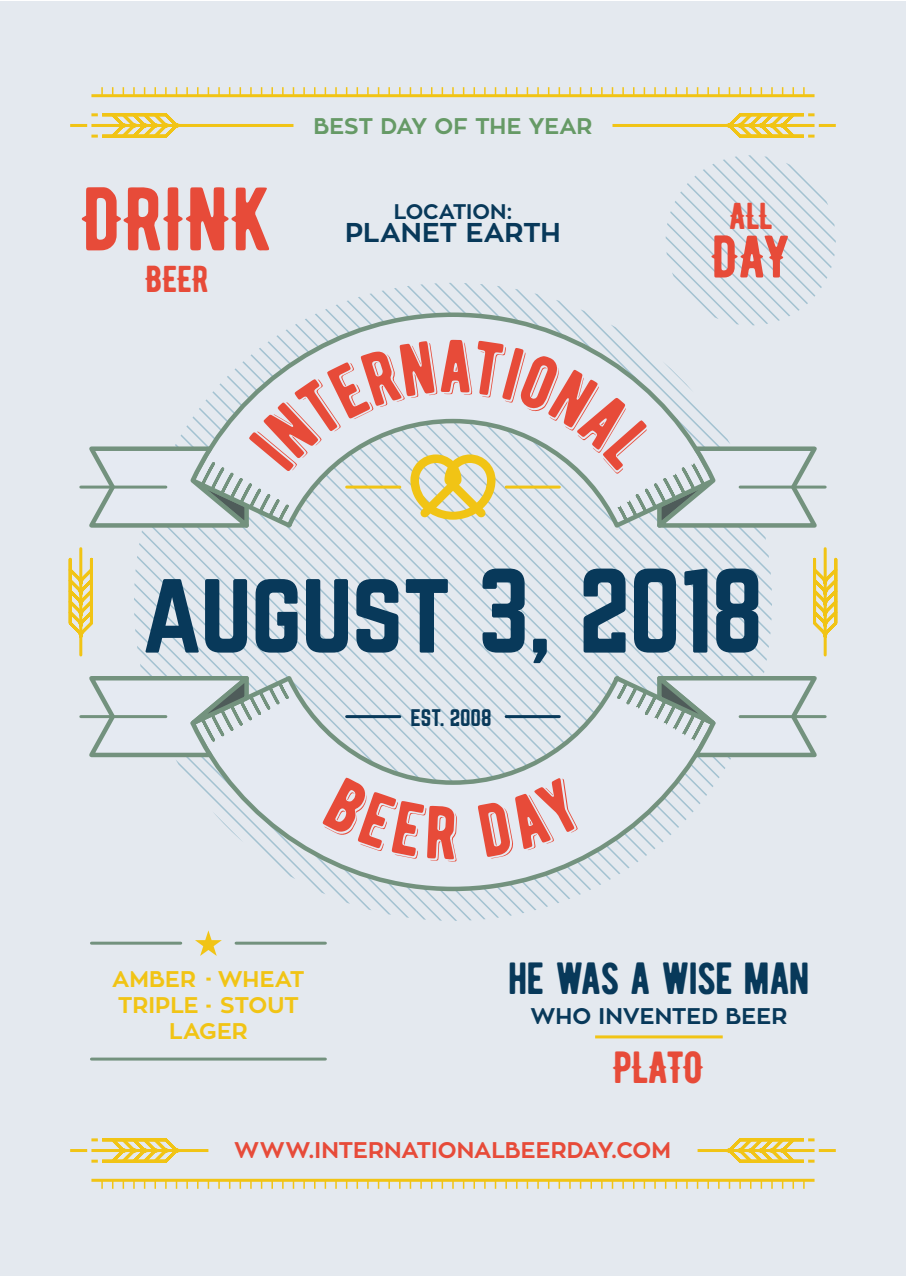
<style>
.page{position:relative;width:906px;height:1276px;background:#fff}
.page>*{position:absolute;margin:0;border:0;box-sizing:border-box;transform-origin:0 0}
.t1{font:105px "Norwester";letter-spacing:-.02em;color:#08395a}
.t2{font:90px "BERNIERREGULAR";letter-spacing:-.005em;color:#e74b39}
.t3{font:60px "BERNIERREGULAR";color:#e74b39}
.t4{font:45px "BERNIERREGULAR";letter-spacing:-.015em;color:#08395a}
.t5{font:45px "BERNIERREGULAR";letter-spacing:-.035em;color:#e74b39}
.t6{font:37.5px "BERNIERREGULAR";letter-spacing:-.01em;color:#e74b39}
.t7{font:700 27px "Zona Pro";letter-spacing:-.005em;color:#08395a}
.t8{font:700 22.5px "Zona Pro";color:#e74b39}
.t9{font:700 22.5px/26.2px "Zona Pro";color:#f1c415;text-align:center}
.t10{font:700 22.5px "Zona Pro";color:#669a66}
.t11{font:700 22.5px "Zona Pro";color:#08395a}
.t12{font:700 21px "Zona Pro";letter-spacing:-.01em;color:#08395a}
.t13{font:21px "Norwester";letter-spacing:-.005em;color:#08395a}
</style>
<div class="page">
<div style="left:0;top:2px;width:905px;height:1274px;background:#e4e9ef"></div>
<svg style="left:134px;top:283px;width:638px;height:638px"></svg>
<hr style="left:91px;top:124px;width:202px;height:3px;background:#f1c415">
<svg style="left:91px;top:113px;width:89px;height:25px"></svg>
<hr style="left:70px;top:124px;width:17px;height:3px;background:#f1c415">
<hr style="left:612px;top:124px;width:202px;height:3px;background:#f1c415">
<svg style="left:726px;top:113px;width:88px;height:25px"></svg>
<hr style="left:819px;top:124px;width:17px;height:3px;background:#f1c415">
<svg style="left:452px;top:87px;width:2px;height:7px"></svg>
<svg style="left:441px;top:87px;width:2px;height:7px"></svg>
<svg style="left:420px;top:87px;width:2px;height:7px"></svg>
<svg style="left:388px;top:87px;width:2px;height:7px"></svg>
<svg style="left:367px;top:87px;width:2px;height:7px"></svg>
<svg style="left:356px;top:87px;width:2px;height:7px"></svg>
<svg style="left:335px;top:87px;width:2px;height:7px"></svg>
<svg style="left:303px;top:87px;width:2px;height:7px"></svg>
<svg style="left:282px;top:87px;width:2px;height:7px"></svg>
<svg style="left:271px;top:87px;width:2px;height:7px"></svg>
<svg style="left:250px;top:87px;width:2px;height:7px"></svg>
<svg style="left:239px;top:87px;width:2px;height:7px"></svg>
<svg style="left:218px;top:87px;width:2px;height:7px"></svg>
<svg style="left:186px;top:87px;width:2px;height:7px"></svg>
<svg style="left:165px;top:87px;width:2px;height:7px"></svg>
<svg style="left:154px;top:87px;width:2px;height:7px"></svg>
<svg style="left:133px;top:87px;width:2px;height:7px"></svg>
<svg style="left:101px;top:87px;width:2px;height:7px"></svg>
<svg style="left:473px;top:87px;width:2px;height:7px"></svg>
<svg style="left:505px;top:87px;width:2px;height:7px"></svg>
<svg style="left:526px;top:87px;width:2px;height:7px"></svg>
<svg style="left:537px;top:87px;width:2px;height:7px"></svg>
<svg style="left:558px;top:87px;width:2px;height:7px"></svg>
<svg style="left:569px;top:87px;width:2px;height:7px"></svg>
<svg style="left:590px;top:87px;width:2px;height:7px"></svg>
<svg style="left:622px;top:87px;width:2px;height:7px"></svg>
<svg style="left:643px;top:87px;width:2px;height:7px"></svg>
<svg style="left:654px;top:87px;width:2px;height:7px"></svg>
<svg style="left:675px;top:87px;width:2px;height:7px"></svg>
<svg style="left:707px;top:87px;width:2px;height:7px"></svg>
<svg style="left:728px;top:87px;width:2px;height:7px"></svg>
<svg style="left:739px;top:87px;width:2px;height:7px"></svg>
<svg style="left:760px;top:87px;width:2px;height:7px"></svg>
<svg style="left:792px;top:87px;width:2px;height:7px"></svg>
<hr style="left:91px;top:94px;width:723px;height:3px;background:#f1c415">
<hr style="left:697px;top:1149px;width:117px;height:3px;background:#f1c415">
<svg style="left:726px;top:1138px;width:88px;height:25px"></svg>
<hr style="left:819px;top:1149px;width:17px;height:3px;background:#f1c415">
<hr style="left:91px;top:1149px;width:117px;height:3px;background:#f1c415">
<svg style="left:91px;top:1138px;width:89px;height:25px"></svg>
<hr style="left:70px;top:1149px;width:17px;height:3px;background:#f1c415">
<svg style="left:206px;top:1004px;width:5px;height:3px"></svg>
<svg style="left:206px;top:977px;width:5px;height:3px"></svg>
<svg style="left:452px;top:1181px;width:2px;height:7px"></svg>
<svg style="left:473px;top:1181px;width:2px;height:7px"></svg>
<svg style="left:505px;top:1181px;width:2px;height:7px"></svg>
<svg style="left:526px;top:1181px;width:2px;height:7px"></svg>
<svg style="left:537px;top:1181px;width:2px;height:7px"></svg>
<svg style="left:558px;top:1181px;width:2px;height:7px"></svg>
<svg style="left:569px;top:1181px;width:2px;height:7px"></svg>
<svg style="left:590px;top:1181px;width:2px;height:7px"></svg>
<svg style="left:622px;top:1181px;width:2px;height:7px"></svg>
<svg style="left:643px;top:1181px;width:2px;height:7px"></svg>
<svg style="left:654px;top:1181px;width:2px;height:7px"></svg>
<svg style="left:675px;top:1181px;width:2px;height:7px"></svg>
<svg style="left:707px;top:1181px;width:2px;height:7px"></svg>
<svg style="left:728px;top:1181px;width:2px;height:7px"></svg>
<svg style="left:739px;top:1181px;width:2px;height:7px"></svg>
<svg style="left:760px;top:1181px;width:2px;height:7px"></svg>
<svg style="left:792px;top:1181px;width:2px;height:7px"></svg>
<svg style="left:441px;top:1181px;width:2px;height:7px"></svg>
<svg style="left:420px;top:1181px;width:2px;height:7px"></svg>
<svg style="left:388px;top:1181px;width:2px;height:7px"></svg>
<svg style="left:367px;top:1181px;width:2px;height:7px"></svg>
<svg style="left:356px;top:1181px;width:2px;height:7px"></svg>
<svg style="left:335px;top:1181px;width:2px;height:7px"></svg>
<svg style="left:303px;top:1181px;width:2px;height:7px"></svg>
<svg style="left:282px;top:1181px;width:2px;height:7px"></svg>
<svg style="left:271px;top:1181px;width:2px;height:7px"></svg>
<svg style="left:250px;top:1181px;width:2px;height:7px"></svg>
<svg style="left:239px;top:1181px;width:2px;height:7px"></svg>
<svg style="left:218px;top:1181px;width:2px;height:7px"></svg>
<svg style="left:186px;top:1181px;width:2px;height:7px"></svg>
<svg style="left:165px;top:1181px;width:2px;height:7px"></svg>
<svg style="left:154px;top:1181px;width:2px;height:7px"></svg>
<svg style="left:133px;top:1181px;width:2px;height:7px"></svg>
<svg style="left:101px;top:1181px;width:2px;height:7px"></svg>
<hr style="left:91px;top:1178px;width:723px;height:3px;background:#f1c415">
<svg style="left:187px;top:672px;width:532px;height:221px"></svg>
<svg style="left:187px;top:310px;width:532px;height:37px"></svg>
<svg style="left:84px;top:668px;width:207px;height:93px"></svg>
<svg style="left:614px;top:668px;width:208px;height:93px"></svg>
<hr style="left:740px;top:485px;width:85px;height:3px;background:#73927e">
<hr style="left:81px;top:485px;width:85px;height:3px;background:#73927e">
<hr style="left:81px;top:715px;width:85px;height:3px;background:#73927e">
<hr style="left:740px;top:715px;width:85px;height:3px;background:#73927e">
<hr style="left:506px;top:715px;width:53px;height:3px;background:#08395a">
<hr style="left:347px;top:715px;width:53px;height:3px;background:#08395a">
<hr style="left:79px;top:549px;width:3px;height:106px;background:#f1c415">
<svg style="left:68px;top:556px;width:25px;height:84px"></svg>
<hr style="left:823px;top:549px;width:3px;height:106px;background:#f1c415">
<svg style="left:813px;top:556px;width:25px;height:84px"></svg>
<svg style="left:665px;top:155px;width:170px;height:170px"></svg>
<hr style="left:91px;top:1057px;width:234px;height:3px;background:#73927e">
<hr style="left:236px;top:941px;width:89px;height:3px;background:#73927e">
<hr style="left:91px;top:941px;width:90px;height:3px;background:#73927e">
<svg style="left:195px;top:930px;width:27px;height:26px"></svg>
<hr style="left:595px;top:1035px;width:127px;height:3px;background:#f1c415">
<svg style="left:84px;top:347px;width:315px;height:188px"></svg>
<svg style="left:399px;top:340px;width:423px;height:195px"></svg>
<svg style="left:321px;top:777px;width:138px;height:85px"></svg>
<svg style="left:477px;top:776px;width:110px;height:83px"></svg>
<h2 class="t2" style="left:82px;top:145px;width:192px">DRINK</h2>
<h3 class="t6" style="left:145px;top:248px;width:65px">BEER</h3>
<p class="t10" style="left:313px;top:111px;width:280px">BEST DAY OF THE YEAR</p>
<p class="t12" style="left:394px;top:198px;width:120px">LOCATION:</p>
<p class="t7" style="left:345px;top:215px;width:217px">PLANET EARTH</p>
<h3 class="t6" style="left:728px;top:185px;width:46px">ALL</h3>
<h3 class="t3" style="left:711px;top:207px;width:80px">DAY</h3>
<h1 class="t1" style="left:142px;top:561px;width:622px">august 3, 2018</h1>
<p class="t13" style="left:410px;top:707px;width:83px">EST. 2008</p>
<p class="t9" style="left:112px;top:966px;width:194px">AMBER WHEAT<br>TRIPLE STOUT<br>LAGER</p>
<h3 class="t4" style="left:508px;top:941px;width:303px">HE WAS A WISE MAN</h3>
<p class="t11" style="left:530px;top:1001px;width:258px">WHO INVENTED BEER</p>
<h3 class="t5" style="left:613px;top:1029px;width:93px">PLATO</h3>
<p class="t8" style="left:234px;top:1135px;width:438px">WWW.INTERNATIONALBEERDAY.COM</p>
</div>
